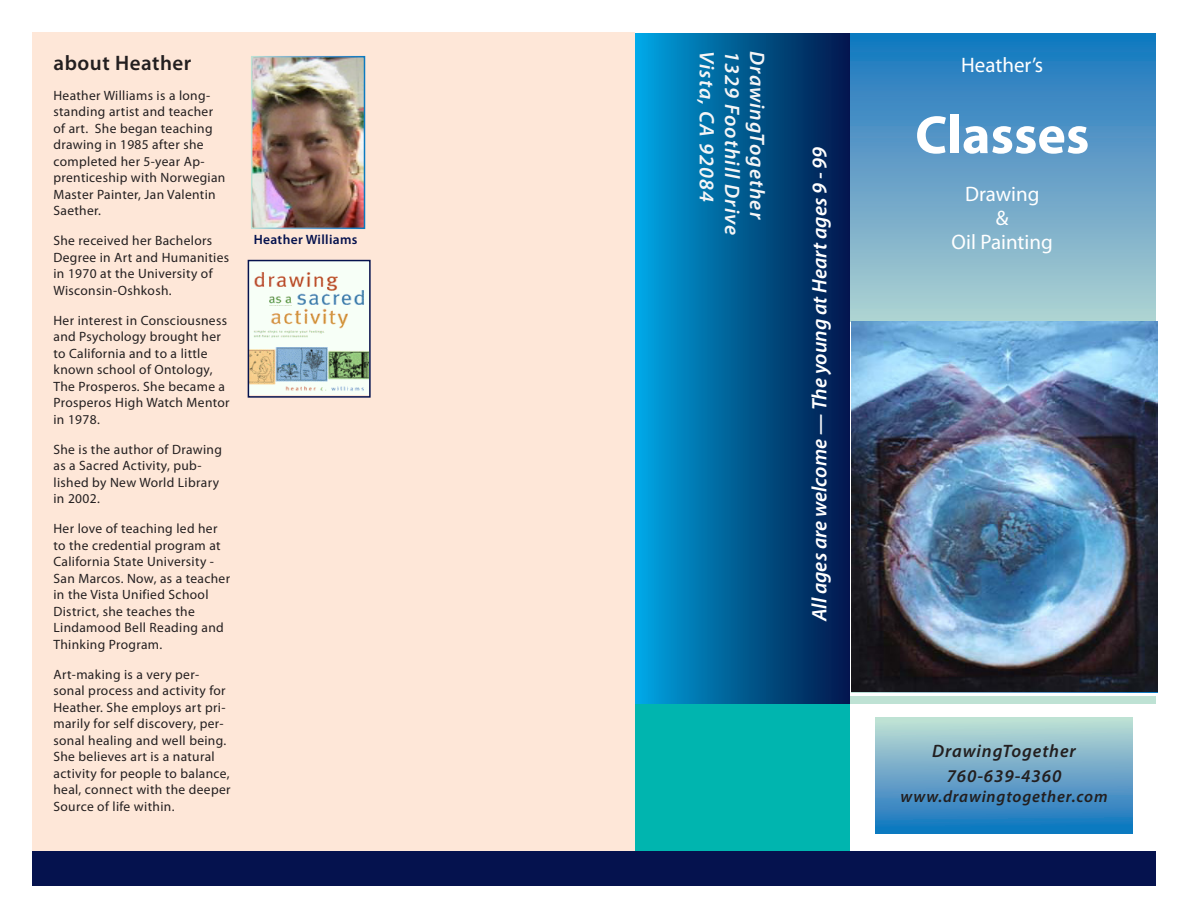
<style>
.page{position:relative;width:1188px;height:918px;background:#fff}
.page>*{position:absolute;margin:0;border:0;box-sizing:border-box;transform-origin:0 0}
.t1{font:700 54px "Myriad Pro";color:#fff}
.t2{font:italic 600 21px "Myriad Pro";letter-spacing:.05em;color:#f5f5f6}
.t3{font:italic 600 21px "Myriad Pro";color:#fff}
.t4{font:21px/24px "Myriad Pro";color:#fff;text-align:center}
.t5{font:600 21px "Myriad Pro";letter-spacing:.025em;color:#231f20}
.t6{font:italic 600 18px/25.2px "Myriad Pro";letter-spacing:.05em;color:#231f20;text-align:center}
.t7{font:italic 600 16.5px "Myriad Pro";letter-spacing:.05em;color:#231f20}
.t8{font:13.5px/16.5px "Myriad Pro";letter-spacing:.025em;color:#231f20}
.t9{font:600 13.5px "Myriad Pro";letter-spacing:.025em;color:#05124e}
</style>
<div class="page">
<div style="left:632px;top:703px;width:218px;height:152px;background:#00b5af"></div>
<div style="left:633px;top:696px;width:523px;height:7px;background:#bee2d4"></div>
<div style="left:849px;top:33px;width:307px;height:288px;background:linear-gradient(to bottom,#1775bf,#b1d0d1)"></div>
<div style="left:632px;top:33px;width:218px;height:670px;background:linear-gradient(to right,#09aae3,#001448)"></div>
<div style="left:32px;top:32px;width:602px;height:821px;background:#fee7d8"></div>
<div style="left:32px;top:851px;width:1124px;height:35px;background:#05124e"></div>
<div style="left:875px;top:718px;width:258px;height:116px;background:linear-gradient(to bottom,#c4ddd4,#0f71be)"></div>
<img style="left:254px;top:59px;width:108px;height:167px">
<img style="left:852px;top:322px;width:305px;height:370px">
<img style="left:251px;top:263px;width:117px;height:131px">
<div style="left:248px;top:260px;width:123px;height:138px;border:2px solid #05124e"></div>
<h2 class="t5" style="left:53px;top:49px;width:139px">about Heather</h2>
<p class="t8" style="left:53px;top:87px;width:173px">Heather Williams is a long&shy;standing artist and teacher of art. She began teaching drawing in 1985 after she completed her 5-year Ap&shy;prenticeship with Norwegian<br>Master Painter, Jan Valentin<br>Saether.</p>
<p class="t8" style="left:53px;top:232px;width:177px">She received her Bachelors<br>Degree in Art and Humanities in 1970 at the University of<br>Wisconsin-Oshkosh.</p>
<p class="t8" style="left:53px;top:312px;width:178px">Her interest in Consciousness and Psychology brought her to California and to a little known school of Ontology,<br>The Prosperos. She became a<br>Prosperos High Watch Mentor in 1978.</p>
<p class="t8" style="left:53px;top:441px;width:170px">She is the author of Drawing as a Sacred Activity, pub&shy;lished by New World Library in 2002.</p>
<p class="t8" style="left:53px;top:520px;width:178px">Her love of teaching led her to the credential program at<br>California State University -<br>San Marcos. Now, as a teacher in the Vista Unified School<br>District, she teaches the<br>Lindamood Bell Reading and<br>Thinking Program.</p>
<p class="t8" style="left:53px;top:666px;width:179px">Art-making is a very per&shy;sonal process and activity for<br>Heather. She employs art pri&shy;marily for self discovery, per&shy;sonal healing and well being.<br>She believes art is a natural activity for people to balance, heal, connect with the deeper<br>Source of life within.</p>
<p class="t9" style="left:254px;top:230px;width:105px">Heather Williams</p>
<h2 class="t2" style="left:720px;top:51px;width:152px;rotate:90deg">Vista, CA 92084</h2>
<h2 class="t2" style="left:745px;top:51px;width:185px;rotate:90deg">1329 Foothill Drive</h2>
<h2 class="t2" style="left:771px;top:51px;width:170px;rotate:90deg">DrawingTogether</h2>
<h2 class="t3" style="left:806px;top:621px;width:476px;rotate:-90deg">All ages are welcome — The young at Heart ages 9 - 99</h2>
<h2 class="t4" style="left:961px;top:53px;width:84px">Heather’s</h2>
<h1 class="t1" style="left:915px;top:100px;width:176px">Classes</h1>
<h2 class="t4" style="left:952px;top:182px;width:103px">Drawing<br>&amp;<br>Oil Painting</h2>
<h3 class="t6" style="left:932px;top:738px;width:145px">DrawingTogether<br>760-639-4360</h3>
<p class="t7" style="left:900px;top:786px;width:209px">www.drawingtogether.com</p>
</div>
